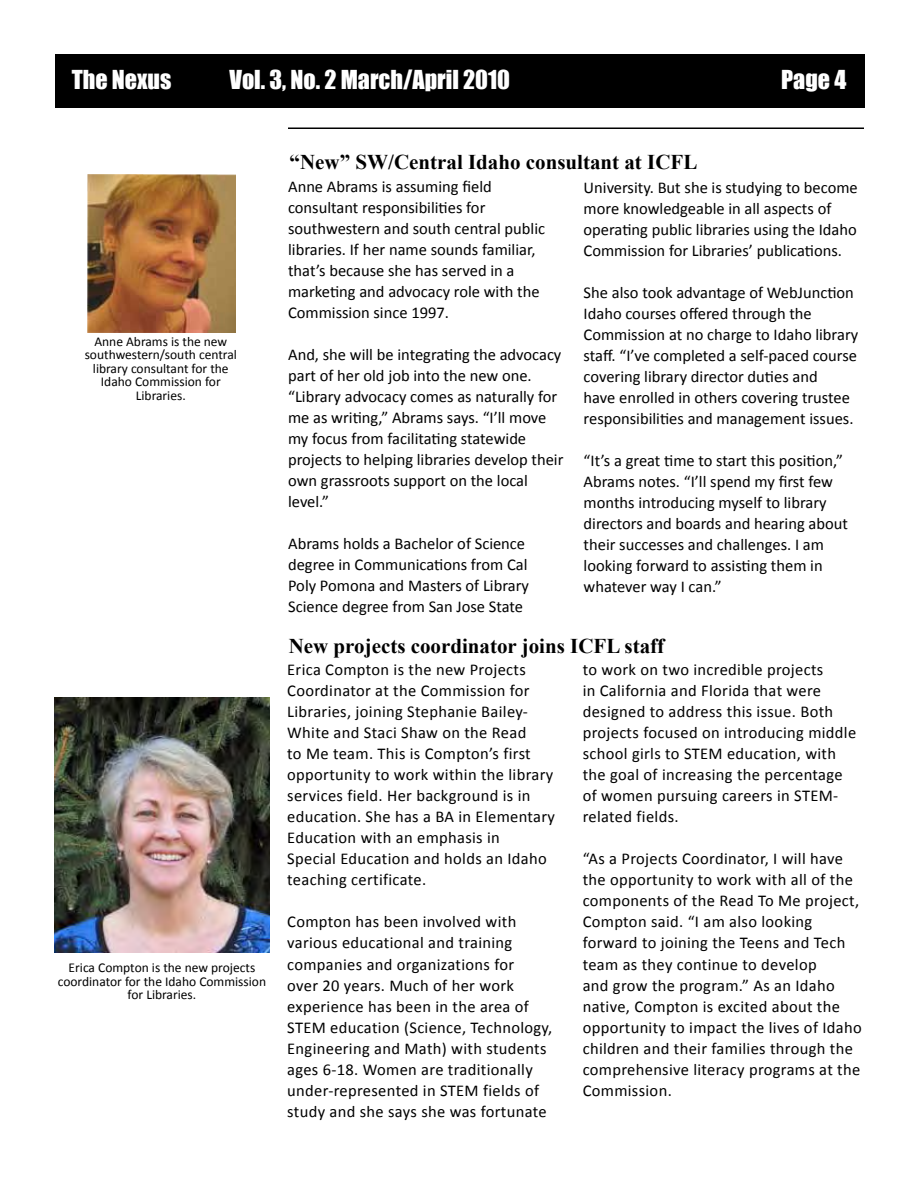
<style>
.page{position:relative;width:918px;height:1188px;background:#fff}
.page>*{position:absolute;margin:0;border:0;box-sizing:border-box;transform-origin:0 0}
.t1{font:24px "Impact";color:#fff}
.t2{font:700 21px "Times New Roman";color:#000}
.t3{font:16.5px/21px "Calibri";letter-spacing:.005em;color:#000}
.t4{font:13.5px/13.5px "Calibri";color:#000;text-align:center}
</style>
<div class="page">
<div style="left:56px;top:54px;width:810px;height:54px;background:#000"></div>
<hr style="left:288px;top:128px;width:576px;height:1px;background:#000">
<img style="left:88px;top:175px;width:148px;height:158px">
<img style="left:54px;top:698px;width:216px;height:254px">
<h1 class="t1" style="left:72px;top:61px;width:101px">The Nexus</h1>
<h1 class="t1" style="left:230px;top:61px;width:282px">Vol. 3, No. 2 March/April 2010</h1>
<h1 class="t1" style="left:781px;top:61px;width:67px">Page 4</h1>
<p class="t4" style="left:85px;top:334px;width:154px">Anne Abrams is the new southwestern/south central library consultant for the<br>Idaho Commission for<br>Libraries.</p>
<p class="t4" style="left:58px;top:960px;width:210px">Erica Compton is the new projects coordinator for the Idaho Commission for Libraries.</p>
<p class="t2" style="left:290px;top:148px;width:409px">“New” SW/Central Idaho consultant at ICFL</p>
<p class="t3" style="left:288px;top:175px;width:259px">Anne Abrams is assuming field consultant responsibilities for southwestern and south central public libraries. If her name sounds familiar, that’s because she has served in a marketing and advocacy role with the Commission since 1997.</p>
<p class="t3" style="left:288px;top:343px;width:277px">And, she will be integrating the advocacy part of her old job into the new one. “Library advocacy comes as naturally for me as writing,” Abrams says. “I’ll move my focus from facilitating statewide projects to helping libraries develop their own grassroots support on the local level.”</p>
<p class="t3" style="left:288px;top:532px;width:242px">Abrams holds a Bachelor of Science degree in Communications from Cal Poly Pomona and Masters of Library Science degree from San Jose State</p>
<p class="t3" style="left:584px;top:176px;width:276px">University. But she is studying to become more knowledgeable in all aspects of operating public libraries using the Idaho Commission for Libraries’ publications.</p>
<p class="t3" style="left:584px;top:281px;width:276px">She also took advantage of WebJunction Idaho courses offered through the Commission at no charge to Idaho library staff. “I’ve completed a self-paced course covering library director duties and<br>have enrolled in others covering trustee responsibilities and management issues.</p>
<p class="t3" style="left:584px;top:449px;width:266px">“It’s a great time to start this position,” Abrams notes. “I’ll spend my first few months introducing myself to library directors and boards and hearing about their successes and challenges. I am looking forward to assisting them in whatever way I can.”</p>
<p class="t2" style="left:289px;top:631px;width:377px">New projects coordinator joins ICFL staff</p>
<p class="t3" style="left:287px;top:659px;width:269px">Erica Compton is the new Projects Coordinator at the Commission for Libraries, joining Stephanie Bailey-White and Staci Shaw on the Read<br>to Me team. This is Compton’s first opportunity to work within the library services field. Her background is in education. She has a BA in Elementary Education with an emphasis in<br>Special Education and holds an Idaho teaching certificate.</p>
<p class="t3" style="left:287px;top:911px;width:267px">Compton has been involved with various educational and training companies and organizations for<br>over 20 years. Much of her work experience has been in the area of STEM education (Science, Technology, Engineering and Math) with students ages 6-18. Women are traditionally under-represented in STEM fields of study and she says she was fortunate</p>
<p class="t3" style="left:583px;top:659px;width:275px">to work on two incredible projects<br>in California and Florida that were designed to address this issue. Both projects focused on introducing middle school girls to STEM education, with the goal of increasing the percentage of women pursuing careers in STEM&shy;related fields.</p>
<p class="t3" style="left:583px;top:848px;width:281px">“As a Projects Coordinator, I will have the opportunity to work with all of the components of the Read To Me project, Compton said. “I am also looking forward to joining the Teens and Tech team as they continue to develop<br>and grow the program.” As an Idaho native, Compton is excited about the opportunity to impact the lives of Idaho children and their families through the comprehensive literacy programs at the Commission.</p>
</div>
